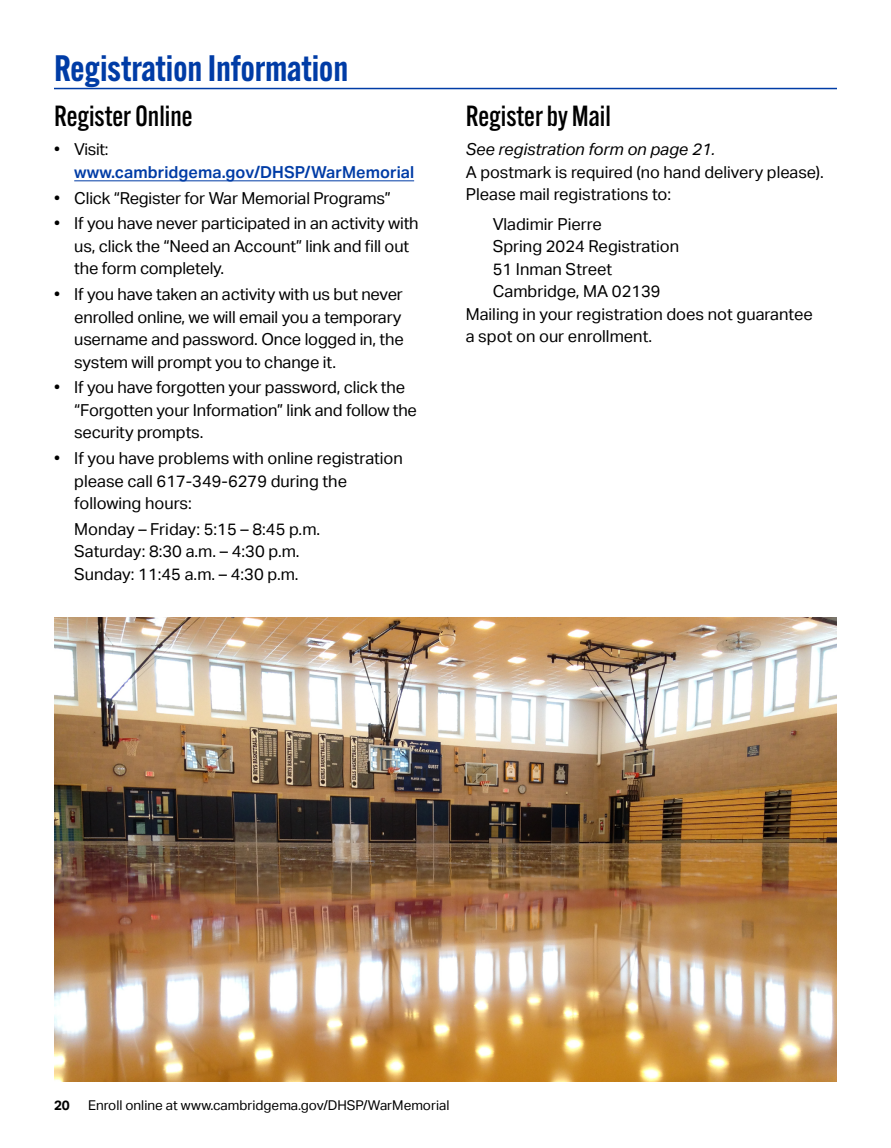
<style>
.page{position:relative;width:891px;height:1148px;background:#fff}
.page>*{position:absolute;margin:0;border:0;box-sizing:border-box;transform-origin:0 0}
.Section_-_Name{font:600 36px "Alternate Gothic ATF";color:#003ca6}
.Section_-_Subheading{font:500 28.5px "Alternate Gothic ATF";color:#000}
.Body{font:16.5px/22.5px "Aktiv Grotesk";letter-spacing:-.01em;color:#000}
.t1{font:600 16.5px/22.5px "Aktiv Grotesk";letter-spacing:.005em;color:#003ca6}
.Body-2{font:italic 16.5px "Aktiv Grotesk";color:#000}
.t2{font:13.5px "Aktiv Grotesk";color:#000}
.t3{font:700 13.5px "Aktiv Grotesk";color:#000}
.s1{font-weight:400;color:#000}
</style>
<div class="page">
<hr style="left:54px;top:88px;width:783px;height:1px;background:#003ca6">
<hr style="left:74px;top:180px;width:340px;height:1px;background:#003ca6">
<img style="left:54px;top:617px;width:783px;height:464px">
<p class="Section_-_Name" style="left:54px;top:45px;width:296px">Registration Information</p>
<p class="Section_-_Subheading" style="left:54px;top:98px;width:140px">Register Online</p>
<p class="t1" style="left:74px;top:138px;width:341px;text-indent:-20px"><span class="s1">• Visit: </span>www.cambridgema.gov/DHSP/WarMemorial</p>
<p class="Body" style="left:54px;top:187px;width:339px">• Click “Register for War Memorial Programs”</p>
<p class="Body" style="left:74px;top:212px;width:346px;text-indent:-20px">• If you have never participated in an activity with us, click the “Need an Account” link and fill out the form completely.</p>
<p class="Body" style="left:74px;top:283px;width:331px;text-indent:-20px">• If you have taken an activity with us but never enrolled online, we will email you a temporary username and password. Once logged in, the system will prompt you to change it.</p>
<p class="Body" style="left:74px;top:376px;width:344px;text-indent:-20px">• If you have forgotten your password, click the “Forgotten your Information” link and follow the security prompts.</p>
<p class="Body" style="left:74px;top:447px;width:330px;text-indent:-20px">• If you have problems with online registration please call 617-349-6279 during the following hours:</p>
<p class="Body" style="left:74px;top:518px;width:247px">Monday – Friday: 5:15 – 8:45 p.m.</p>
<p class="Body" style="left:74px;top:540px;width:227px">Saturday: 8:30 a.m. – 4:30 p.m.</p>
<p class="Body" style="left:74px;top:563px;width:226px">Sunday: 11:45 a.m. – 4:30 p.m.</p>
<p class="Section_-_Subheading" style="left:466px;top:98px;width:147px">Register by Mail</p>
<p class="Body-2" style="left:466px;top:140px;width:251px">See registration form on page 21.</p>
<p class="Body" style="left:466px;top:161px;width:360px">A postmark is required (no hand delivery please).<br>Please mail registrations to:</p>
<p class="Body" style="left:493px;top:213px;width:111px">Vladimir Pierre</p>
<p class="Body" style="left:493px;top:235px;width:188px">Spring 2024 Registration</p>
<p class="Body" style="left:493px;top:258px;width:121px">51 Inman Street</p>
<p class="Body" style="left:493px;top:280px;width:170px">Cambridge, MA 02139</p>
<p class="Body" style="left:466px;top:303px;width:349px">Mailing in your registration does not guarantee a spot on our enrollment.</p>
<p class="t3" style="left:54px;top:1097px;width:17px">20</p>
<p class="t2" style="left:88px;top:1097px;width:363px">Enroll online at www.cambridgema.gov/DHSP/WarMemorial</p>
</div>
